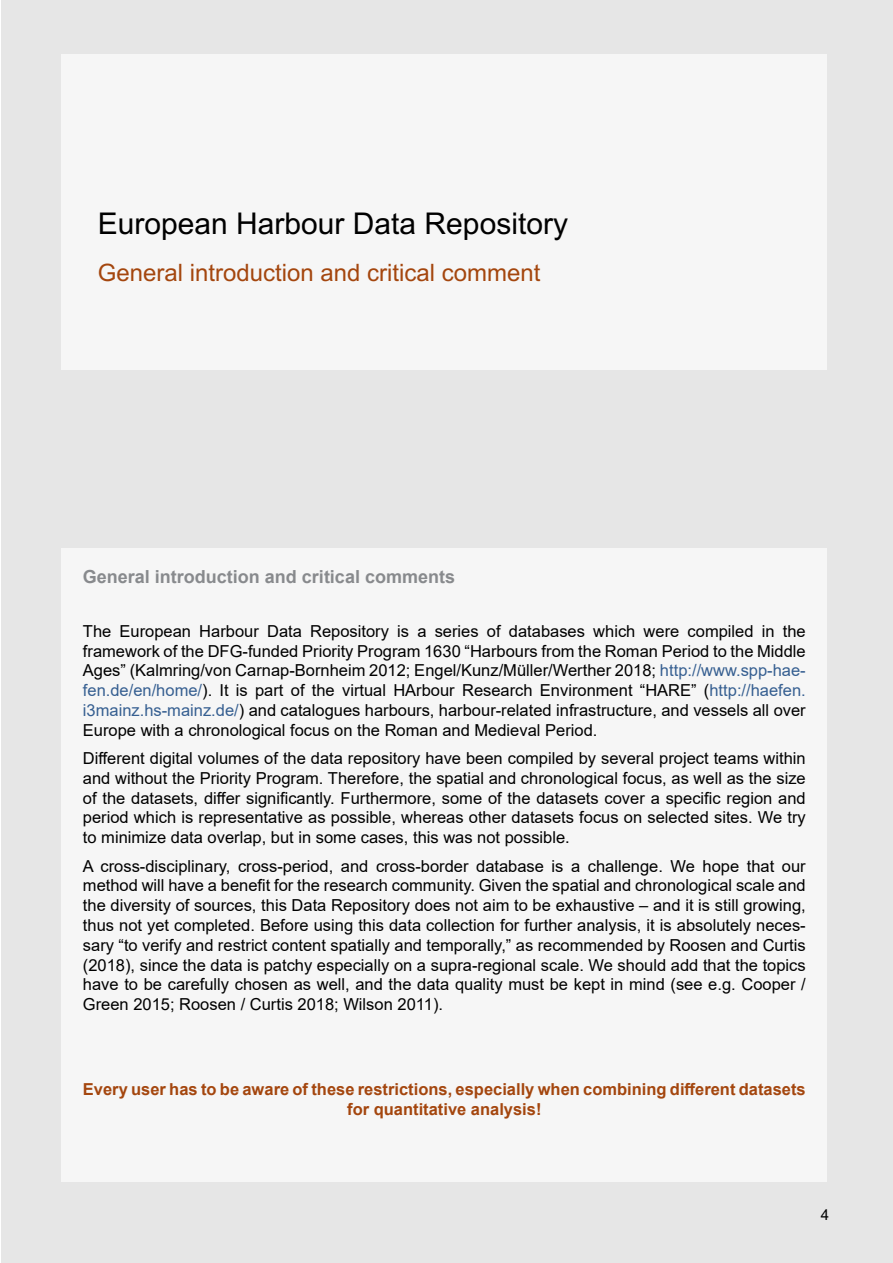
<style>
.page{position:relative;width:893px;height:1263px;background:#fff}
.page>*{position:absolute;margin:0;border:0;box-sizing:border-box;transform-origin:0 0}
.t1{font:30px "Arial";color:#000}
.t2{font:24px "Arial";color:#a4460e}
.t3{font:700 18px "Arial";color:#888a8d}
.t4{font:16.5px/19.8px "Arial MT2";color:#000;text-align:justify}
.t5{font:700 16.5px/19.8px "Arial";color:#a4460e;text-align:center}
.t6{font:16.5px "Arial";color:#000}
.t7{font:15px "Arial MT2";color:#000}
.s1{color:#365f91}
</style>
<div class="page">
<div style="left:1px;top:0;width:892px;height:1263px;background:#e6e6e6"></div>
<div style="left:62px;top:54px;width:765px;height:316px;background:#f6f6f6"></div>
<div style="left:62px;top:549px;width:765px;height:633px;background:#f6f6f6"></div>
<h1 class="t1" style="left:98px;top:203px;width:472px">European Harbour Data Repository</h1>
<h2 class="t2" style="left:98px;top:256px;width:444px">General introduction and critical comment</h2>
<p class="t3" style="left:83px;top:564px;width:374px">General introduction and critical comments</p>
<p class="t4" style="left:83px;top:621px;width:724px">The European Harbour Data Repository is a series of databases which were compiled in the framework of the DFG-funded Priority Program 1630 “Harbours from the Roman Period to the Middle Ages” (Kalmring/von Carnap-Bornheim 2012; Engel/Kunz/Müller/Werther 2018; <span class="s1">http://www.spp-hae&shy;fen.de/en/home/</span>). It is part of the virtual HArbour Research Environment “HARE” (<span class="s1">http://haefen. i3mainz.hs-mainz.de/</span>) and catalogues harbours, harbour-related infrastructure, and vessels all over Europe with a chronological focus on the Roman and Medieval Period.</p>
<p class="t4" style="left:83px;top:748px;width:724px">Different digital volumes of the data repository have been compiled by several project teams within and without the Priority Program. Therefore, the spatial and chronological focus, as well as the size of the datasets, differ significantly. Furthermore, some of the datasets cover a specific region and period which is representative as possible, whereas other datasets focus on selected sites. We try</p>
<p class="t6" style="left:83px;top:826px;width:488px">to minimize data overlap, but in some cases, this was not possible.</p>
<p class="t4" style="left:83px;top:856px;width:724px">A cross-disciplinary, cross-period, and cross-border database is a challenge. We hope that our method will have a benefit for the research community. Given the spatial and chronological scale and the diversity of sources, this Data Repository does not aim to be exhaustive – and it is still growing, thus not yet completed. Before using this data collection for further analysis, it is absolutely neces&shy;sary “to verify and restrict content spatially and temporally,” as recommended by Roosen and Curtis (2018), since the data is patchy especially on a supra-regional scale. We should add that the topics have to be carefully chosen as well, and the data quality must be kept in mind (see e.g. Cooper / Green 2015; Roosen / Curtis 2018; Wilson 2011).</p>
<p class="t5" style="left:83px;top:1079px;width:724px">Every user has to be aware of these restrictions, especially when combining different datasets for quantitative analysis!</p>
<p class="t7" style="left:821px;top:1204px;width:10px">4</p>
</div>
